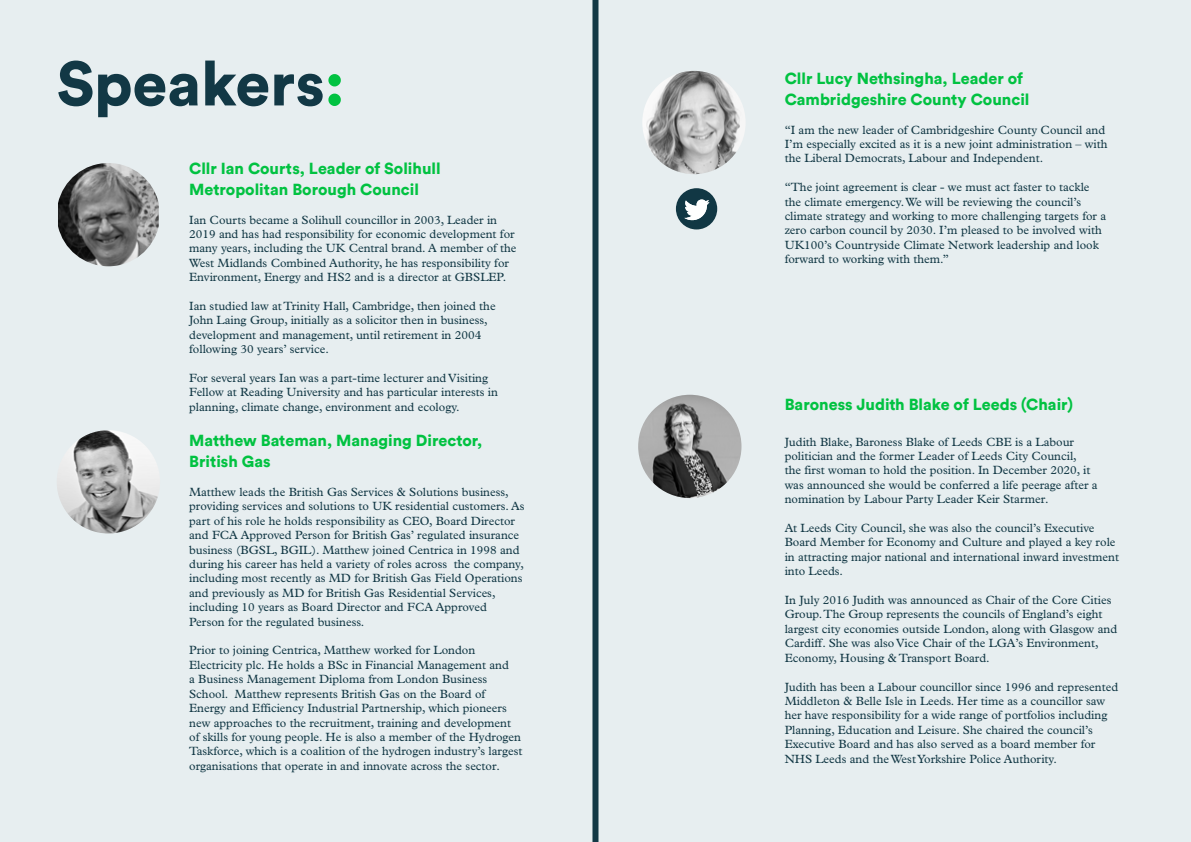
<style>
.page{position:relative;width:1191px;height:842px;background:#e7eef0}
.page>*{position:absolute;margin:0;border:0;box-sizing:border-box;transform-origin:0 0}
.t1{font:900 62px "Circular";color:#123845}
.t2{font:900 16px/21px "Circular";color:#01c241}
.t3{font:12px/14.4px "Plantin";color:#123845}
.s1{color:#01c241}
</style>
<div class="page">
<svg style="left:676px;top:188px;width:41px;height:41px"></svg>
<img style="left:57px;top:430px;width:103px;height:103px;border-radius:52px">
<img style="left:642px;top:71px;width:103px;height:103px;border-radius:52px">
<img style="left:638px;top:395px;width:103px;height:103px;border-radius:52px">
<div style="left:592px;top:0;width:6px;height:842px;background:#123845"></div>
<img style="left:58px;top:163px;width:101px;height:103px">
<h1 class="t1" style="left:57px;top:42px;width:289px">Speakers<span class="s1">:</span></h1>
<h2 class="t2" style="left:189px;top:157px;width:253px">Cllr Ian Courts, Leader of Solihull<br>Metropolitan Borough Council</h2>
<p class="t3" style="left:189px;top:212px;width:329px">Ian Courts became a Solihull councillor in 2003, Leader in 2019 and has had responsibility for economic development for many years, including the UK Central brand. A member of the West Midlands Combined Authority, he has responsibility for Environment, Energy and HS2 and is a director at GBSLEP.</p>
<p class="t3" style="left:189px;top:299px;width:308px">Ian studied law at Trinity Hall, Cambridge, then joined the John Laing Group, initially as a solicitor then in business, development and management, until retirement in 2004 following 30 years’ service.</p>
<p class="t3" style="left:189px;top:371px;width:310px">For several years Ian was a part-time lecturer and Visiting<br>Fellow at Reading University and has particular interests in planning, climate change, environment and ecology.</p>
<h2 class="t2" style="left:189px;top:430px;width:295px">Matthew Bateman, Managing Director,<br>British Gas</h2>
<p class="t3" style="left:189px;top:485px;width:337px">Matthew leads the British Gas Services &amp; Solutions business, providing services and solutions to UK residential customers. As part of his role he holds responsibility as CEO, Board Director and FCA Approved Person for British Gas’ regulated insurance business (BGSL, BGIL). Matthew joined Centrica in 1998 and during his career has held a variety of roles across the company, including most recently as MD for British Gas Field Operations and previously as MD for British Gas Residential Services, including 10 years as Board Director and FCA Approved Person for the regulated business.</p>
<p class="t3" style="left:189px;top:643px;width:335px">Prior to joining Centrica, Matthew worked for London Electricity plc. He holds a BSc in Financial Management and<br>a Business Management Diploma from London Business School. Matthew represents British Gas on the Board of Energy and Efficiency Industrial Partnership, which pioneers new approaches to the recruitment, training and development of skills for young people. He is also a member of the Hydrogen Taskforce, which is a coalition of the hydrogen industry’s largest organisations that operate in and innovate across the sector.</p>
<h2 class="t2" style="left:784px;top:67px;width:246px">Cllr Lucy Nethsingha, Leader of<br>Cambridgeshire County Council</h2>
<p class="t3" style="left:784px;top:122px;width:324px">“I am the new leader of Cambridgeshire County Council and<br>I’m especially excited as it is a new joint administration – with the Liberal Democrats, Labour and Independent.</p>
<p class="t3" style="left:784px;top:180px;width:323px">“The joint agreement is clear - we must act faster to tackle the climate emergency. We will be reviewing the council’s climate strategy and working to more challenging targets for a zero carbon council by 2030. I’m pleased to be involved with UK100’s Countryside Climate Network leadership and look forward to working with them.”</p>
<h2 class="t2" style="left:784px;top:394px;width:290px">Baroness Judith Blake of Leeds (Chair)</h2>
<p class="t3" style="left:784px;top:434px;width:314px">Judith Blake, Baroness Blake of Leeds CBE is a Labour politician and the former Leader of Leeds City Council,<br>the first woman to hold the position. In December 2020, it was announced she would be conferred a life peerage after a nomination by Labour Party Leader Keir Starmer.</p>
<p class="t3" style="left:784px;top:521px;width:336px">At Leeds City Council, she was also the council’s Executive Board Member for Economy and Culture and played a key role in attracting major national and international inward investment into Leeds.</p>
<p class="t3" style="left:784px;top:593px;width:334px">In July 2016 Judith was announced as Chair of the Core Cities Group. The Group represents the councils of England’s eight largest city economies outside London, along with Glasgow and Cardiff. She was also Vice Chair of the LGA’s Environment, Economy, Housing &amp; Transport Board.</p>
<p class="t3" style="left:784px;top:679px;width:335px">Judith has been a Labour councillor since 1996 and represented Middleton &amp; Belle Isle in Leeds. Her time as a councillor saw her have responsibility for a wide range of portfolios including Planning, Education and Leisure. She chaired the council’s Executive Board and has also served as a board member for NHS Leeds and the West Yorkshire Police Authority.</p>
</div>
